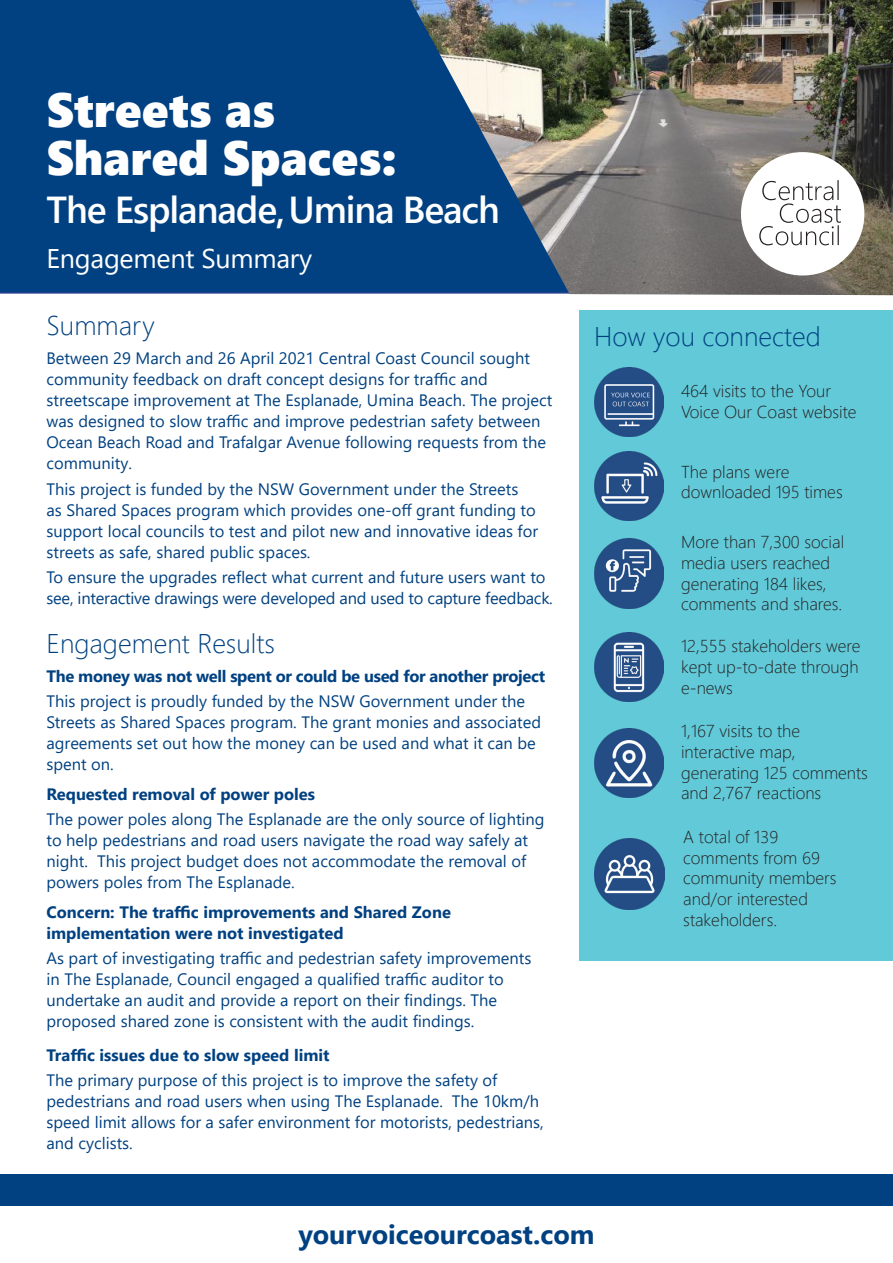
<style>
.page{position:relative;width:893px;height:1263px;background:#fff}
.page>*{position:absolute;margin:0;border:0;box-sizing:border-box;transform-origin:0 0}
.t1{font:48px/48px "Segoe UI Black";color:#fff}
.t2{font:600 37.5px "Segoe UI";letter-spacing:-.03em;color:#fff}
.Pa0{font:300 27px "Segoe UI";color:#014181}
.t3{font:700 27px "Segoe UI";color:#014181}
.t4{font:27px "Segoe UI";letter-spacing:-.01em;color:#fff}
.Pa0-2{font:300 17.25px/20.7px "Segoe UI";color:#231f20}
.Default{font:16.5px/21px "Segoe UI";color:#014181}
.Default-2{font:700 16.5px/21px "Segoe UI";color:#014181}
.Default-3{font:700 16.5px "Segoe UI";letter-spacing:-.02em;color:#014181}
</style>
<div class="page">
<div style="left:0;top:0;width:385px;height:294px;background:#014181"></div>
<img style="left:385px;top:0;width:508px;height:295px">
<div style="left:579px;top:310px;width:314px;height:651px;background:#61c9d8"></div>
<img style="left:594px;top:367px;width:69px;height:69px">
<img style="left:594px;top:632px;width:69px;height:69px">
<svg style="left:741px;top:152px;width:123px;height:123px"></svg>
<img style="left:594px;top:451px;width:69px;height:70px">
<img style="left:594px;top:539px;width:69px;height:69px">
<img style="left:594px;top:728px;width:69px;height:69px">
<div style="left:0;top:1174px;width:893px;height:32px;background:#014181"></div>
<img style="left:594px;top:839px;width:71px;height:70px">
<p class="t1" style="left:46px;top:83px;width:352px">Streets as<br>Shared Spaces:</p>
<p class="t2" style="left:46px;top:174px;width:455px">The Esplanade,Umina Beach</p>
<p class="t4" style="left:46px;top:233px;width:267px">Engagement Summary</p>
<p class="Pa0" style="left:46px;top:300px;width:110px">Summary</p>
<p class="Default" style="left:46px;top:346px;width:507px">Between 29 March and 26 April 2021 Central Coast Council sought community feedback on draft concept designs for traffic and streetscape improvement at The Esplanade, Umina Beach. The project was designed to slow traffic and improve pedestrian safety between Ocean Beach Road and Trafalgar Avenue following requests from the community.</p>
<p class="Default" style="left:46px;top:477px;width:493px">This project is funded by the NSW Government under the Streets<br>as Shared Spaces program which provides one-off grant funding to support local councils to test and pilot new and innovative ideas for streets as safe, shared public spaces.</p>
<p class="Default" style="left:46px;top:565px;width:508px">To ensure the upgrades reflect what current and future users want to see, interactive drawings were developed and used to capture feedback.</p>
<p class="Pa0" style="left:46px;top:618px;width:230px">Engagement Results</p>
<p class="Default-3" style="left:46px;top:661px;width:500px">The money was not well spent or could be used for another project</p>
<p class="Default" style="left:46px;top:690px;width:496px">This project is proudly funded by the NSW Government under the Streets as Shared Spaces program. The grant monies and associated agreements set out how the money can be used and what it can be spent on.</p>
<p class="Default-2" style="left:46px;top:782px;width:270px">Requested removal of power poles</p>
<p class="Default" style="left:46px;top:807px;width:500px">The power poles along The Esplanade are the only source of lighting to help pedestrians and road users navigate the road way safely at night. This project budget does not accommodate the removal of powers poles from The Esplanade.</p>
<p class="Default-2" style="left:46px;top:900px;width:406px">Concern: The traffic improvements and Shared Zone implementation were not investigated</p>
<p class="Default" style="left:46px;top:946px;width:486px">As part of investigating traffic and pedestrian safety improvements in The Esplanade, Council engaged a qualified traffic auditor to undertake an audit and provide a report on their findings. The proposed shared zone is consistent with the audit findings.</p>
<p class="Default-2" style="left:46px;top:1043px;width:285px">Traffic issues due to slow speed limit</p>
<p class="Default" style="left:46px;top:1068px;width:499px">The primary purpose of this project is to improve the safety of pedestrians and road users when using The Esplanade. The 10km/h speed limit allows for a safer environment for motorists, pedestrians, and cyclists.</p>
<p class="Pa0" style="left:594px;top:311px;width:228px">How you connected</p>
<p class="Pa0-2" style="left:681px;top:379px;width:177px">464 visits to the Your<br>Voice Our Coast website</p>
<p class="Pa0-2" style="left:681px;top:459px;width:163px">The plans were downloaded 195 times</p>
<p class="Pa0-2" style="left:681px;top:530px;width:165px">More than 7,300 social media users reached generating 184 likes, comments and shares.</p>
<p class="Pa0-2" style="left:681px;top:634px;width:181px;text-align:justify">12,555 stakeholders were kept up-to-date through e-news</p>
<p class="Pa0-2" style="left:681px;top:719px;width:188px">1,167 visits to the interactive map, generating 125 comments and 2,767 reactions</p>
<p class="Pa0-2" style="left:683px;top:825px;width:155px">A total of 139 comments from 69 community members and/or interested stakeholders.</p>
<p class="t3" style="left:298px;top:1208px;width:298px">yourvoiceourcoast.com</p>
</div>
